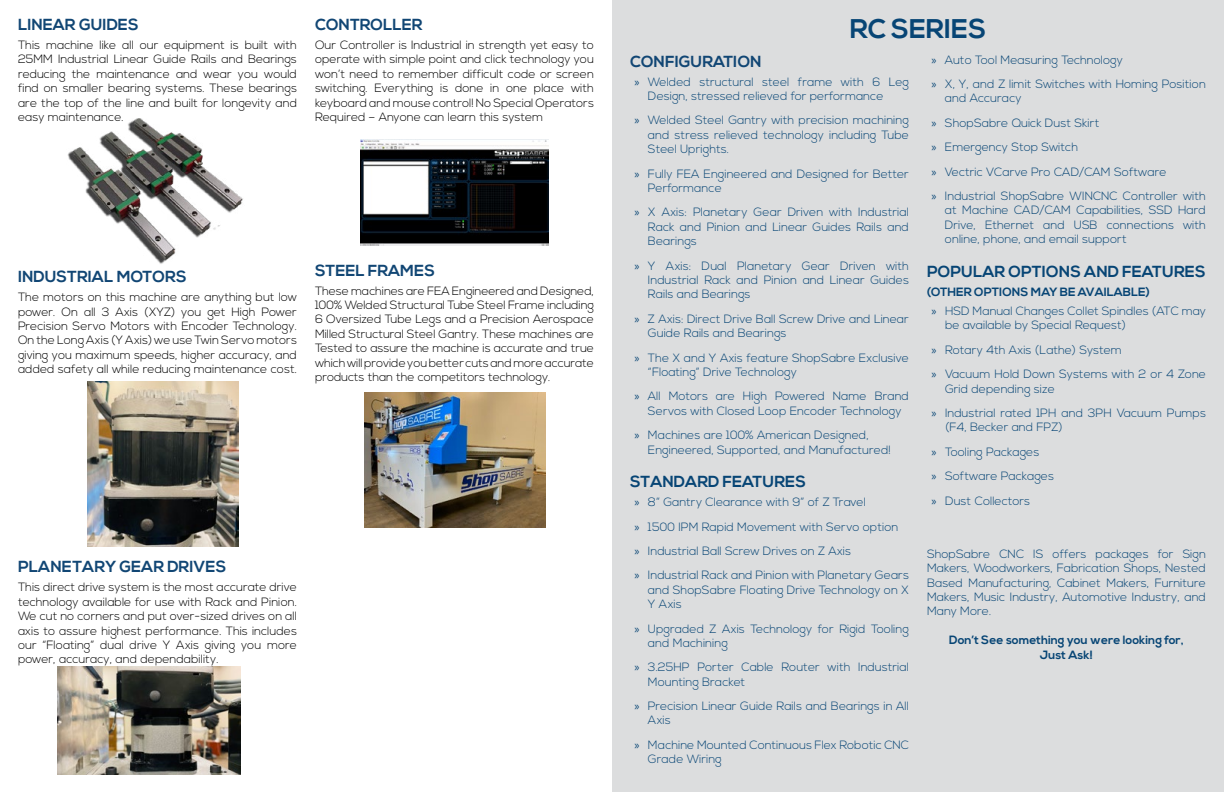
<style>
.page{position:relative;width:1224px;height:792px;background:#fff}
.page>*{position:absolute;margin:0;border:0;box-sizing:border-box;transform-origin:0 0}
.t1{font:700 27px "Nexa";color:#074575}
.t2{font:700 16px "Nexa";color:#114674}
.t3{font:700 16px "Nexa";color:#074575}
.t4{font:300 12px/14.4px "Nexa";color:#074575}
.t5{font:300 12px/14.4px "Nexa";color:#000;text-align:justify}
.t6{font:700 12px/14.4px "Nexa";color:#074575;text-align:center}
.s1{font-family:"Myriad Pro";font-weight:400}
.s2{font-weight:700}
</style>
<div class="page">
<img style="left:364px;top:392px;width:182px;height:135px">
<img style="left:68px;top:118px;width:175px;height:146px">
<img style="left:88px;top:382px;width:151px;height:164px">
<img style="left:58px;top:666px;width:182px;height:108px">
<img style="left:361px;top:140px;width:188px;height:106px">
<div style="left:612px;top:0;width:612px;height:792px;background:#dcddde"></div>
<h2 class="t2" style="left:18px;top:15px;width:122px">LINEAR GUIDES</h2>
<p class="t5" style="left:18px;top:38px;width:281px">This machine like all our equipment is built with 25MM Industrial Linear Guide Rails and Bearings reducing the maintenance and wear you would find on smaller bearing systems. These bearings are the top of the line and built for longevity and easy maintenance.</p>
<h2 class="t2" style="left:315px;top:15px;width:109px">CONTROLLER</h2>
<p class="t5" style="left:315px;top:38px;width:281px">Our Controller is Industrial in strength yet easy to operate with simple point and click technology you won’t need to remember difficult code or screen switching. Everything is done in one place with keyboard and mouse control! No Special Operators Required – Anyone can learn this system</p>
<h2 class="t2" style="left:18px;top:268px;width:170px">INDUSTRIAL MOTORS</h2>
<p class="t5" style="left:18px;top:290px;width:281px">The motors on this machine are anything but low power. On all 3 Axis (XYZ) you get High Power Precision Servo Motors with Encoder Technology.<br>On the Long Axis (Y Axis) we use Twin Servo motors giving you maximum speeds, higher accuracy, and added safety all while reducing maintenance cost.</p>
<h2 class="t2" style="left:315px;top:261px;width:122px">STEEL FRAMES</h2>
<p class="t5" style="left:315px;top:284px;width:281px">These machines are FEA Engineered and Designed, 100% Welded Structural Tube Steel Frame including 6 Oversized Tube Legs and a Precision Aerospace Milled Structural Steel Gantry. These machines are Tested to assure the machine is accurate and true which will provide you better cuts and more accurate products than the competitors technology.</p>
<h2 class="t2" style="left:18px;top:558px;width:210px">PLANETARY GEAR DRIVES</h2>
<p class="t5" style="left:18px;top:581px;width:281px">This direct drive system is the most accurate drive technology available for use with Rack and Pinion.<br>We cut no corners and put over-sized drives on all axis to assure highest performance. This includes our “Floating” dual drive Y Axis giving you more power, accuracy, and dependability.</p>
<h1 class="t1" style="left:850px;top:13px;width:138px">RC SERIES</h1>
<h2 class="t2" style="left:630px;top:52px;width:133px">CONFIGURATION</h2>
<p class="t4" style="left:648px;top:75px;width:263px;text-indent:-14px"><span class="s1">»</span> Welded structural steel frame with 6 Leg<br>Design, stressed relieved for performance</p>
<p class="t4" style="left:648px;top:114px;width:263px;text-align:justify;text-indent:-14px"><span class="s1">»</span> Welded Steel Gantry with precision machining and stress relieved technology including Tube Steel Uprights.</p>
<p class="t4" style="left:648px;top:167px;width:262px;text-indent:-14px"><span class="s1">»</span> Fully FEA Engineered and Designed for Better<br>Performance</p>
<p class="t4" style="left:648px;top:206px;width:263px;text-align:justify;text-indent:-14px"><span class="s1">»</span> X Axis: Planetary Gear Driven with Industrial Rack and Pinion and Linear Guides Rails and Bearings</p>
<p class="t4" style="left:648px;top:259px;width:263px;text-align:justify;text-indent:-14px"><span class="s1">»</span> Y Axis: Dual Planetary Gear Driven with Industrial Rack and Pinion and Linear Guides Rails and Bearings</p>
<p class="t4" style="left:648px;top:312px;width:262px;text-indent:-14px"><span class="s1">»</span> Z Axis: Direct Drive Ball Screw Drive and Linear<br>Guide Rails and Bearings</p>
<p class="t4" style="left:648px;top:351px;width:263px;text-indent:-14px"><span class="s1">»</span> The X and Y Axis feature ShopSabre Exclusive “Floating” Drive Technology</p>
<p class="t4" style="left:634px;top:390px;width:276px;text-align:center"><span class="s1">»</span> All Motors are High Powered Name Brand<br>Servos with Closed Loop Encoder Technology</p>
<p class="t4" style="left:648px;top:428px;width:244px;text-indent:-14px"><span class="s1">»</span> Machines are 100% American Designed,<br>Engineered, Supported, and Manufactured!</p>
<h2 class="t3" style="left:630px;top:472px;width:178px">STANDARD FEATURES</h2>
<p class="t4" style="left:634px;top:490px;width:276px;line-height:24.4px"><span class="s1">»</span> 8” Gantry Clearance with 9” of Z Travel<br><span class="s1">»</span> 1500 IPM Rapid Movement with Servo option<br><span class="s1">»</span> Industrial Ball Screw Drives on Z Axis<br><span class="s1">»</span> Industrial Rack and Pinion with Planetary Gears</p>
<p class="t4" style="left:648px;top:583px;width:262px">and ShopSabre Floating Drive Technology on X<br>Y Axis</p>
<p class="t4" style="left:648px;top:622px;width:262px;text-indent:-14px"><span class="s1">»</span> Upgraded Z Axis Technology for Rigid Tooling and Machining</p>
<p class="t4" style="left:648px;top:661px;width:263px;text-indent:-14px"><span class="s1">»</span> 3.25HP Porter Cable Router with Industrial<br>Mounting Bracket</p>
<p class="t4" style="left:648px;top:699px;width:263px;text-indent:-14px"><span class="s1">»</span> Precision Linear Guide Rails and Bearings in All<br>Axis</p>
<p class="t4" style="left:648px;top:738px;width:262px;text-indent:-14px"><span class="s1">»</span> Machine Mounted Continuous Flex Robotic CNC<br>Grade Wiring</p>
<p class="t4" style="left:931px;top:48px;width:276px;line-height:24.4px"><span class="s1">»</span> Auto Tool Measuring Technology<br><span class="s1">»</span> X, Y, and Z limit Switches with Homing Position</p>
<p class="t4" style="left:931px;top:87px;width:276px;line-height:24.4px;text-indent:14px">and Accuracy<br><span class="s1">»</span> ShopSabre Quick Dust Skirt<br><span class="s1">»</span> Emergency Stop Switch<br><span class="s1">»</span> Vectric VCarve Pro CAD/CAM Software<br><span class="s1">»</span> Industrial ShopSabre WINCNC Controller with</p>
<p class="t4" style="left:945px;top:204px;width:262px;text-align:justify">at Machine CAD/CAM Capabilities, SSD Hard Drive, Ethernet and USB connections with online, phone, and email support</p>
<h2 class="t3" style="left:927px;top:262px;width:280px">POPULAR OPTIONS AND FEATURES</h2>
<p class="t4" style="left:932px;top:283px;width:276px;line-height:18.9px;text-indent:-4px"><span class="s2">(OTHER OPTIONS MAY BE AVAILABLE)<br></span><span class="s1">»</span> HSD Manual Changes Collet Spindles (ATC may</p>
<p class="t4" style="left:932px;top:314px;width:276px;line-height:24.4px;text-indent:14px">be available by Special Request)<br><span class="s1">»</span> Rotary 4th Axis (Lathe) System<br><span class="s1">»</span> Vacuum Hold Down Systems with 2 or 4 Zone</p>
<p class="t4" style="left:932px;top:377px;width:276px;line-height:24.4px;text-indent:14px">Grid depending size<br><span class="s1">»</span> Industrial rated 1PH and 3PH Vacuum Pumps</p>
<p class="t4" style="left:932px;top:416px;width:133px;line-height:24.4px;text-indent:14px">(F4, Becker and FPZ) <span class="s1">»</span> Tooling Packages<br><span class="s1">»</span> Software Packages<br><span class="s1">»</span> Dust Collectors</p>
<p class="t4" style="left:927px;top:547px;width:281px;text-align:justify">ShopSabre CNC IS offers packages for Sign Makers, Woodworkers, Fabrication Shops, Nested Based Manufacturing, Cabinet Makers, Furniture Makers, Music Industry, Automotive Industry, and Many More.</p>
<p class="t6" style="left:949px;top:633px;width:236px">Don’t See something you were looking for,<br>Just Ask!</p>
</div>
